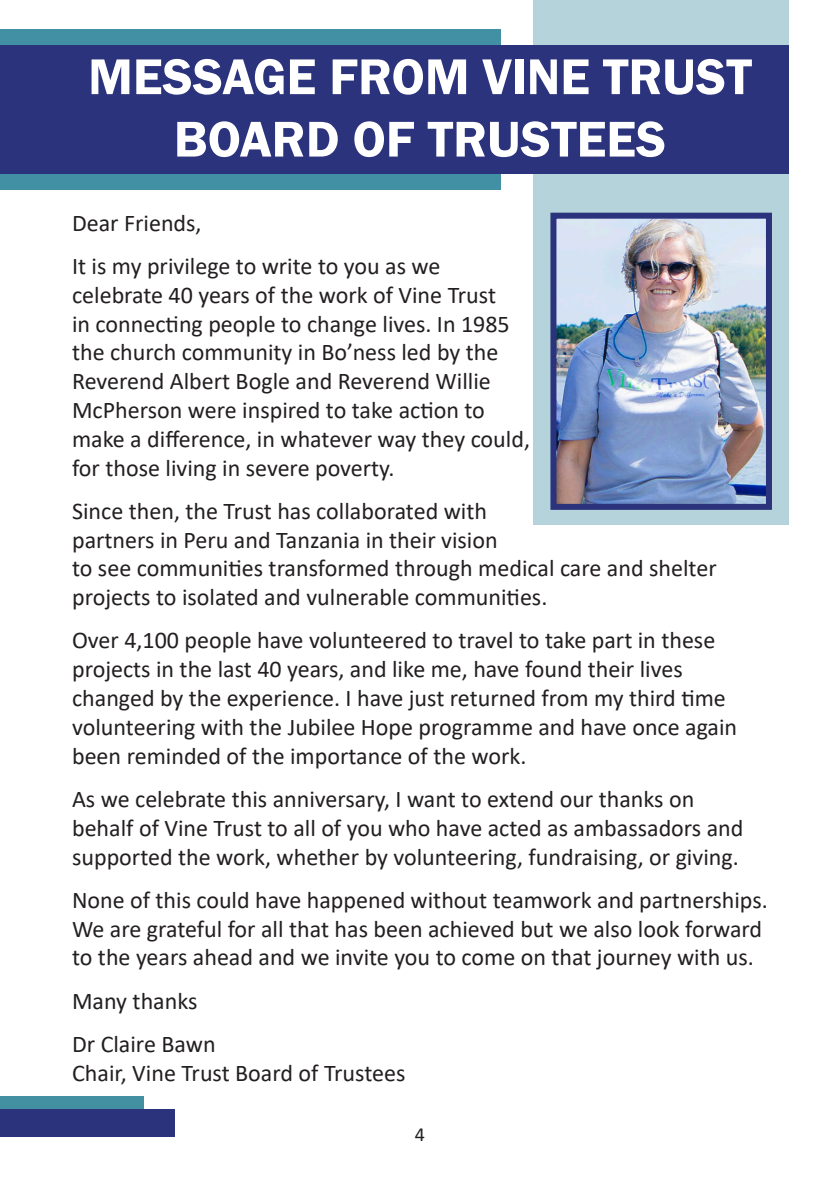
<style>
.page{position:relative;width:840px;height:1191px;background:#fff}
.page>*{position:absolute;margin:0;border:0;box-sizing:border-box;transform-origin:0 0}
.t1{font:600 52px/62.4px "Franklin Gothic";color:#fff;text-align:center}
.t2{font:24px/28.8px "Calibri";color:#231f20}
.t3{font:20px "Calibri";color:#231f20}
</style>
<div class="page">
<div style="left:533px;top:0;width:255px;height:525px;background:#b5d3db"></div>
<img style="left:557px;top:220px;width:207px;height:283px">
<div style="left:550px;top:213px;width:221px;height:297px;border:6px solid #2c337d"></div>
<div style="left:0;top:154px;width:499px;height:36px;background:#4290a3"></div>
<div style="left:0;top:29px;width:499px;height:35px;background:#4290a3"></div>
<div style="left:0;top:45px;width:788px;height:129px;background:#2c337d"></div>
<div style="left:0;top:1096px;width:144px;height:27px;background:#4290a2"></div>
<div style="left:0;top:1109px;width:175px;height:27px;background:#2c337d"></div>
<p class="t1" style="left:88px;top:46px;width:665px">MESSAGE FROM VINE TRUST<br>BOARD OF TRUSTEES</p>
<p class="t2" style="left:72px;top:208px;width:131px">Dear Friends,</p>
<p class="t2" style="left:72px;top:251px;width:459px">It is my privilege to write to you as we celebrate 40 years of the work of Vine Trust<br>in connecting people to change lives. In 1985 the church community in Bo’ness led by the Reverend Albert Bogle and Reverend Willie McPherson were inspired to take action to make a difference, in whatever way they could, for those living in severe poverty.</p>
<p class="t2" style="left:72px;top:496px;width:645px">Since then, the Trust has collaborated with<br>partners in Peru and Tanzania in their vision<br>to see communities transformed through medical care and shelter projects to isolated and vulnerable communities.</p>
<p class="t2" style="left:72px;top:625px;width:666px">Over 4,100 people have volunteered to travel to take part in these projects in the last 40 years, and like me, have found their lives changed by the experience. I have just returned from my third time volunteering with the Jubilee Hope programme and have once again been reminded of the importance of the work.</p>
<p class="t2" style="left:72px;top:784px;width:672px">As we celebrate this anniversary, I want to extend our thanks on behalf of Vine Trust to all of you who have acted as ambassadors and supported the work, whether by volunteering, fundraising, or giving.</p>
<p class="t2" style="left:72px;top:884px;width:697px">None of this could have happened without teamwork and partnerships.<br>We are grateful for all that has been achieved but we also look forward to the years ahead and we invite you to come on that journey with us.</p>
<p class="t2" style="left:72px;top:985px;width:127px">Many thanks</p>
<p class="t2" style="left:72px;top:1028px;width:145px">Dr Claire Bawn</p>
<p class="t2" style="left:72px;top:1057px;width:335px">Chair, Vine Trust Board of Trustees</p>
<p class="t3" style="left:414px;top:1120px;width:12px">4</p>
</div>
